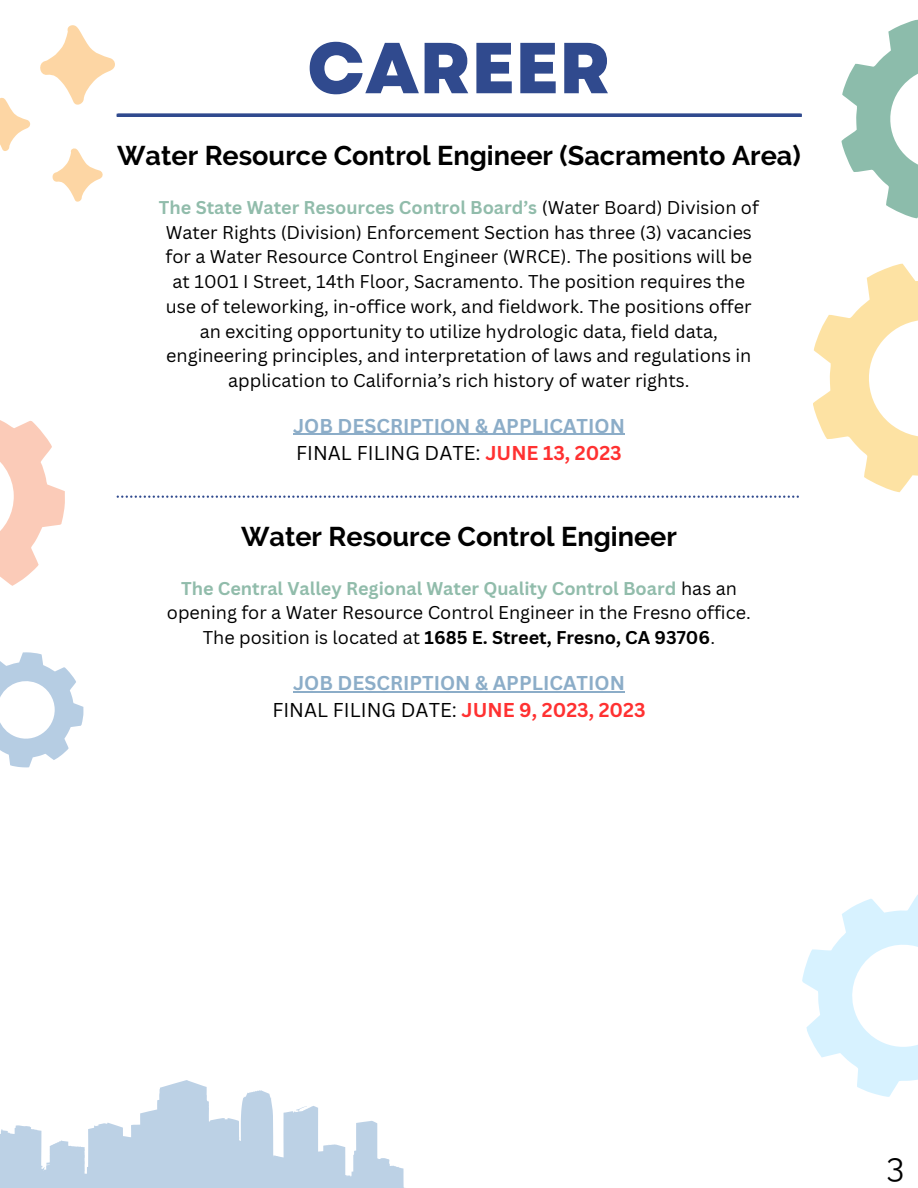
<style>
.page{position:relative;width:918px;height:1188px;background:#fff}
.page>*{position:absolute;margin:0;border:0;box-sizing:border-box;transform-origin:0 0}
.t1{font:800 72px "Garet";color:#304a8e}
.t2{font:33px "Raleway";color:#000}
.t3{font:700 27px "Raleway";color:#000}
.t4{font:19.5px "Canva Sans";color:#000}
.t5{font:700 19.5px "Canva Sans";color:#8cadc8}
.t6{font:18px/24.8px "Canva Sans";color:#000;text-align:center}
.s1{font-weight:700;color:#91bcab}
.s2{font-weight:700;color:#ff3131}
.s3{font-weight:700}
</style>
<div class="page">
<svg style="left:0;top:1080px;width:405px;height:108px;fill:#bcd1e5"></svg>
<svg style="left:813px;top:263px;width:105px;height:230px"></svg>
<svg style="left:841px;top:19px;width:77px;height:200px"></svg>
<svg style="left:0;top:420px;width:84px;height:348px"></svg>
<svg style="left:40px;top:25px;width:75px;height:80px"></svg>
<svg style="left:52px;top:148px;width:51px;height:54px"></svg>
<svg style="left:0;top:97px;width:30px;height:54px"></svg>
<hr style="left:118px;top:114px;width:682px;height:3px;background:#304a8e">
<hr style="left:293px;top:434px;width:332px;height:1px;background:#8cadc8">
<svg style="left:802px;top:895px;width:116px;height:202px"></svg>
<svg style="left:117px;top:496px;width:682px;height:2px"></svg>
<hr style="left:293px;top:691px;width:332px;height:1px;background:#8cadc8">
<p class="t1" style="left:307px;top:16px;width:305px">CAREER</p>
<p class="t3" style="left:117px;top:140px;width:685px">Water Resource Control Engineer (Sacramento Area)</p>
<p class="t6" style="left:159px;top:194px;width:602px"><span class="s1">The State Water Resources Control Board’s</span> (Water Board) Division of Water Rights (Division) Enforcement Section has three (3) vacancies for a Water Resource Control Engineer (WRCE). The positions will be at 1001 I Street, 14th Floor, Sacramento. The position requires the use of teleworking, in-office work, and fieldwork. The positions offer an exciting opportunity to utilize hydrologic data, field data, engineering principles, and interpretation of laws and regulations in application to California’s rich history of water rights.</p>
<p class="t5" style="left:293px;top:412px;width:333px">JOB DESCRIPTION &amp; APPLICATION</p>
<p class="t4" style="left:296px;top:439px;width:327px">FINAL FILING DATE: <span class="s2">JUNE 13, 2023</span></p>
<p class="t3" style="left:241px;top:521px;width:437px">Water Resource Control Engineer</p>
<p class="t6" style="left:167px;top:575px;width:585px"><span class="s1">The Central Valley Regional Water Quality Control Board</span> has an opening for a Water Resource Control Engineer in the Fresno office.<br>The position is located at <span class="s3">1685 E. Street, Fresno, CA 93706</span>.</p>
<p class="t5" style="left:293px;top:669px;width:333px">JOB DESCRIPTION &amp; APPLICATION</p>
<p class="t4" style="left:272px;top:696px;width:375px">FINAL FILING DATE: <span class="s2">JUNE 9, 2023, 2023</span></p>
<p class="t2" style="left:887px;top:1146px;width:19px">3</p>
</div>
